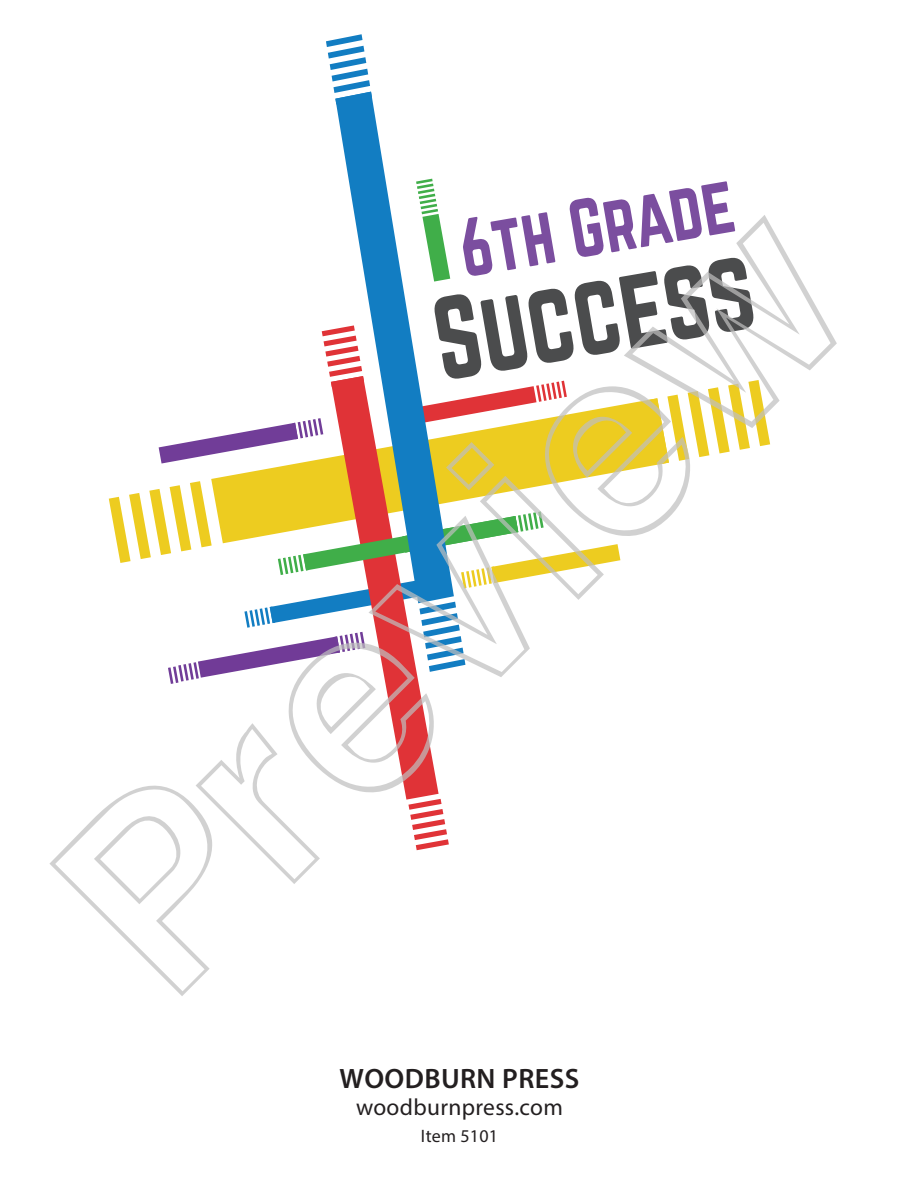
<style>
.page{position:relative;width:918px;height:1188px;background:#fff}
.page>*{position:absolute;margin:0;border:0;box-sizing:border-box;transform-origin:0 0}
.t1{font:256.8px "Aa Sans Outline";color:rgb(191 191 191/.71)}
.t2{font:103.95px "Norwester";color:#4b4c4d;scale:.9 1}
.t3{font:72.45px "Norwester";color:#7b4e9f;scale:.9 1}
.t4{font:600 28.2px "Myriad Pro";letter-spacing:.015em;color:#231f20}
.t5{font:23.4px "Myriad Pro";letter-spacing:.015em;color:#231f20}
.t6{font:18px "Myriad Pro";letter-spacing:.015em;color:#231f20}
</style>
<div class="page">
<svg style="left:408px;top:799px;width:41px;height:51px"></svg>
<svg style="left:468px;top:381px;width:99px;height:17px"></svg>
<svg style="left:211px;top:398px;width:450px;height:83px;fill:#edcc20"></svg>
<svg style="left:331px;top:387px;width:108px;height:413px"></svg>
<svg style="left:647px;top:380px;width:123px;height:84px"></svg>
<svg style="left:322px;top:329px;width:13px;height:58px"></svg>
<svg style="left:335px;top:98px;width:119px;height:383px"></svg>
<svg style="left:326px;top:34px;width:46px;height:70px"></svg>
<svg style="left:159px;top:418px;width:164px;height:46px"></svg>
<svg style="left:416px;top:179px;width:34px;height:103px"></svg>
<svg style="left:109px;top:481px;width:511px;height:203px"></svg>
<h3 class="t3" style="left:454px;top:216px;width:310px;rotate:-10deg">6th Grade</h3>
<h1 class="t1" style="left:6px;top:833px;width:980px;rotate:-45deg">Preview</h1>
<h2 class="t2" style="left:426px;top:292px;width:360px;rotate:-10deg">Success</h2>
<p class="t4" style="left:340px;top:1061px;width:241px">WOODBURN PRESS</p>
<p class="t5" style="left:356px;top:1093px;width:209px">woodburnpress.com</p>
<p class="t6" style="left:421px;top:1125px;width:79px">Item 5101</p>
</div>
